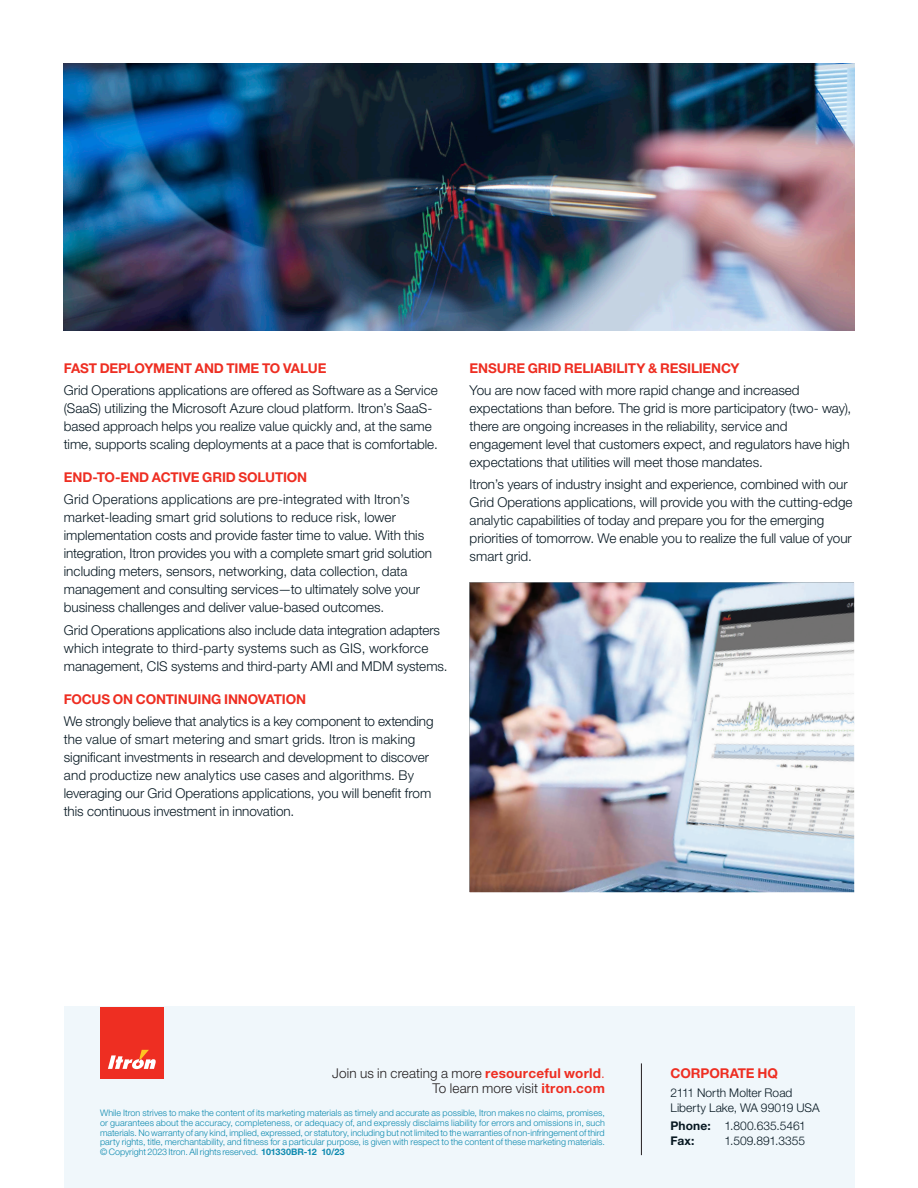
<style>
.page{position:relative;width:918px;height:1188px;background:#fff}
.page>*{position:absolute;margin:0;border:0;box-sizing:border-box;transform-origin:0 0}
.Body_Copy_9_12{font:300 13.5px/18px "Helvetica Neue LT Std";color:#071822}
.Section_Title{font:700 13.5px "Helvetica Neue LT Std";letter-spacing:-.01em;color:#ee2e22}
.Section_Title-2{font:300 13.5px/15px "Helvetica Neue LT Std";letter-spacing:.01em;color:#231f20;text-align:right}
.Boilerplate{font:300 12px/15px "Helvetica Neue LT Std";color:#071822}
.Legal_Blue{font:300 9px/9.8px "Helvetica Neue LT Std";color:#0d8aaf;text-align:justify}
.s1{font-weight:700;color:#ee2e22}
.s2{color:#ee2e22}
.s3{font-weight:700}
</style>
<div class="page">
<img style="left:64px;top:64px;width:790px;height:266px">
<div style="left:64px;top:1007px;width:790px;height:181px;background:#f0f7fb"></div>
<div style="left:100px;top:1007px;width:64px;height:72px;background:#ee2e22"></div>
<svg style="left:108px;top:1050px;width:48px;height:19px"></svg>
<hr style="left:641px;top:1063px;width:1px;height:92px;background:#231f20">
<img style="left:470px;top:583px;width:384px;height:309px">
<p class="Section_Title" style="left:64px;top:360px;width:264px">FAST DEPLOYMENT AND TIME TO VALUE</p>
<p class="Body_Copy_9_12" style="left:64px;top:381px;width:376px">Grid Operations applications are offered as Software as a Service (SaaS) utilizing the Microsoft Azure cloud platform. Itron’s SaaS&shy;based approach helps you realize value quickly and, at the same time, supports scaling deployments at a pace that is comfortable.</p>
<p class="Section_Title" style="left:64px;top:469px;width:245px">END-TO-END ACTIVE GRID SOLUTION</p>
<p class="Body_Copy_9_12" style="left:64px;top:490px;width:370px">Grid Operations applications are pre-integrated with Itron’s market-leading smart grid solutions to reduce risk, lower implementation costs and provide faster time to value. With this integration, Itron provides you with a complete smart grid solution including meters, sensors, networking, data collection, data management and consulting services—to ultimately solve your business challenges and deliver value-based outcomes.</p>
<p class="Body_Copy_9_12" style="left:64px;top:621px;width:385px">Grid Operations applications also include data integration adapters which integrate to third-party systems such as GIS, workforce management, CIS systems and third-party AMI and MDM systems.</p>
<p class="Section_Title" style="left:64px;top:691px;width:244px">FOCUS ON CONTINUING INNOVATION</p>
<p class="Body_Copy_9_12" style="left:64px;top:712px;width:371px">We strongly believe that analytics is a key component to extending the value of smart metering and smart grids. Itron is making significant investments in research and development to discover and productize new analytics use cases and algorithms. By leveraging our Grid Operations applications, you will benefit from this continuous investment in innovation.</p>
<p class="Section_Title" style="left:470px;top:360px;width:271px">ENSURE GRID RELIABILITY &amp; RESILIENCY</p>
<p class="Body_Copy_9_12" style="left:470px;top:381px;width:383px">You are now faced with more rapid change and increased expectations than before. The grid is more participatory (two- way), there are ongoing increases in the reliability, service and engagement level that customers expect, and regulators have high expectations that utilities will meet those mandates.</p>
<p class="Body_Copy_9_12" style="left:470px;top:475px;width:384px">Itron’s years of industry insight and experience, combined with our Grid Operations applications, will provide you with the cutting-edge analytic capabilities of today and prepare you for the emerging priorities of tomorrow. We enable you to realize the full value of your smart grid.</p>
<p class="Section_Title-2" style="left:332px;top:1065px;width:274px">Join us in creating a more <span class="s1">resourceful world</span><span class="s2">.<br></span>To learn more visit <span class="s1">itron.com</span></p>
<p class="Section_Title" style="left:671px;top:1065px;width:109px">CORPORATE HQ</p>
<p class="Boilerplate" style="left:671px;top:1085px;width:151px">2111 North Molter Road<br>Liberty Lake, WA 99019 USA</p>
<p class="Boilerplate" style="left:671px;top:1118px;width:137px"><span class="s3">Phone:</span> 1.800.635.5461<br><span class="s3">Fax:</span></p>
<p class="Legal_Blue" style="left:100px;top:1108px;width:506px">While Itron strives to make the content of its marketing materials as timely and accurate as possible, Itron makes no claims, promises, or guarantees about the accuracy, completeness, or adequacy of, and expressly disclaims liability for errors and omissions in, such materials. No warranty of any kind, implied, expressed, or statutory, including but not limited to the warranties of non-infringement of third party rights, title, merchantability, and fitness for a particular purpose, is given with respect to the content of these marketing materials. © Copyright 2023 Itron. All rights reserved. <span class="s3">101330BR-12 10/23</span></p>
<p class="Boilerplate" style="left:725px;top:1133px;width:82px">1.509.891.3355</p>
</div>
